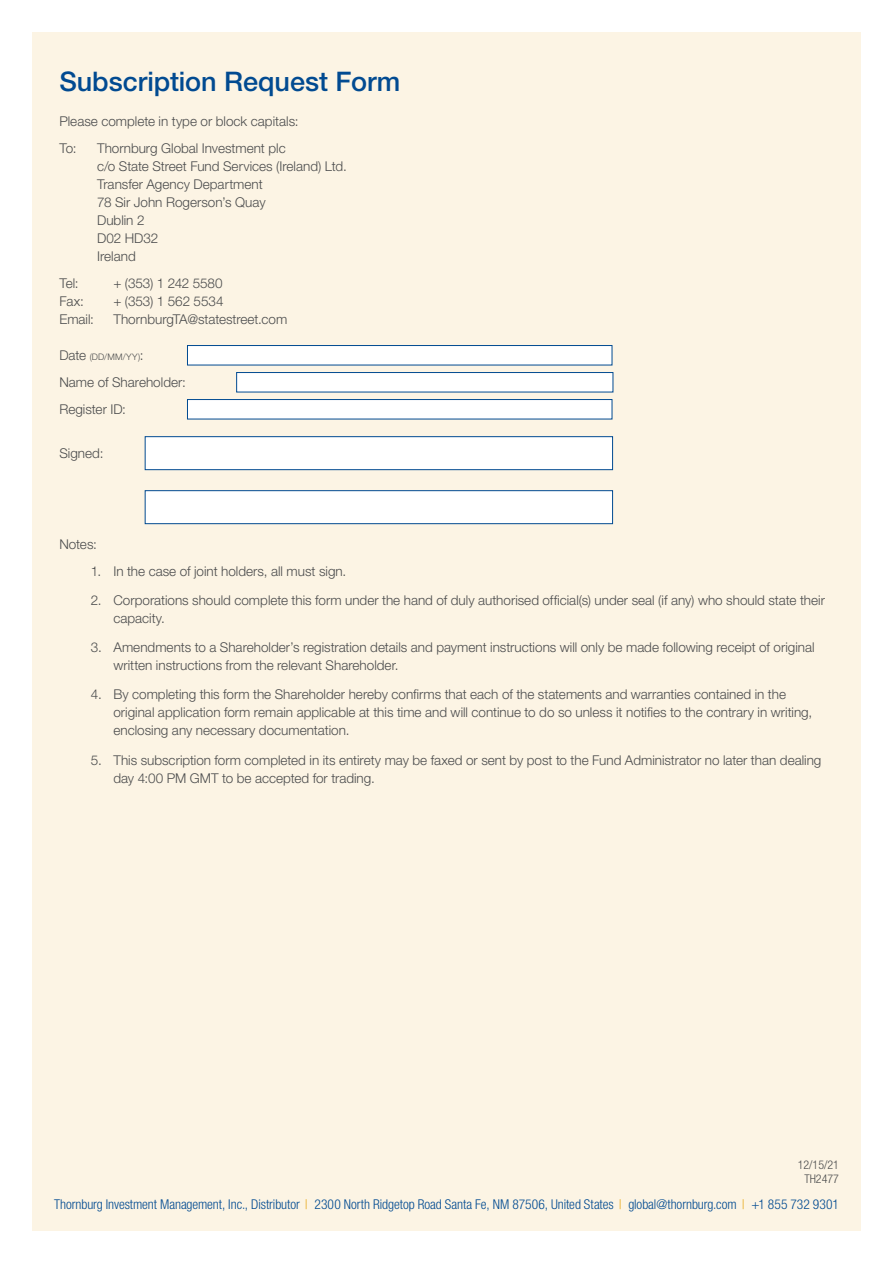
<style>
.page{position:relative;width:893px;height:1263px;background:#fff}
.page>*{position:absolute;margin:0;border:0;box-sizing:border-box;transform-origin:0 0}
.t1{font:500 27px "Helvetica Neue LT Std";color:#014a91}
.t2{font:300 13.5px/18px "Helvetica Neue LT Std";color:#4b4c4d}
.t3{font:300 condensed 13.5px "Helvetica Neue LT Std";letter-spacing:-.005em;color:#014a91}
.t4{font:300 condensed 12px/14.4px "Helvetica Neue LT Std";color:#4b4c4d;text-align:center}
.t5{font:300 9px "Helvetica Neue LT Std";color:#4b4c4d}
.s1{font-size:13.5px}
.s2{color:#e7a512}
</style>
<div class="page">
<div style="left:32px;top:32px;width:829px;height:1198px;background:#fcf4e4"></div>
<div style="left:187px;top:345px;width:425px;height:20px;background:#fff;border:1px solid #014a91"></div>
<div style="left:236px;top:372px;width:377px;height:20px;background:#fff;border:1px solid #014a91"></div>
<div style="left:187px;top:399px;width:425px;height:20px;background:#fff;border:1px solid #014a91"></div>
<div style="left:145px;top:436px;width:468px;height:34px;background:#fff;border:1px solid #014a91"></div>
<div style="left:145px;top:490px;width:468px;height:34px;background:#fff;border:1px solid #014a91"></div>
<h1 class="t1" style="left:59px;top:65px;width:342px">Subscription Request Form</h1>
<p class="t2" style="left:59px;top:108px;width:241px;line-height:26.4px">Please complete in type or block capitals:<br>To:</p>
<p class="t2" style="left:97px;top:139px;width:251px">Thornburg Global Investment plc<br>c/o State Street Fund Services (Ireland) Ltd.<br>Transfer Agency Department<br>78 Sir John Rogerson’s Quay<br>Dublin 2<br>D02 HD32<br>Ireland</p>
<p class="t2" style="left:59px;top:274px;width:21px">Tel:</p>
<p class="t2" style="left:113px;top:274px;width:111px">+ (353) 1 242 5580</p>
<p class="t2" style="left:59px;top:292px;width:26px">Fax:</p>
<p class="t2" style="left:113px;top:292px;width:112px">+ (353) 1 562 5534</p>
<p class="t2" style="left:59px;top:310px;width:36px">Email:</p>
<p class="t2" style="left:113px;top:310px;width:175px">ThornburgTA@statestreet.com</p>
<p class="t5" style="left:59px;top:351px;width:86px"><span class="s1">Date</span> (DD/MM/YY)<span class="s1">:</span></p>
<p class="t2" style="left:59px;top:368px;width:128px;line-height:27px">Name of Shareholder:<br>Register ID:</p>
<p class="t2" style="left:59px;top:444px;width:46px">Signed:</p>
<p class="t2" style="left:59px;top:535px;width:39px">Notes:</p>
<p class="t2" style="left:91px;top:561px;width:257px">1. In the case of joint holders, all must sign.</p>
<p class="t2" style="left:113px;top:591px;width:713px;text-indent:-23px">2. Corporations should complete this form under the hand of duly authorised official(s) under seal (if any) who should state their capacity.</p>
<p class="t2" style="left:113px;top:638px;width:703px;text-indent:-23px">3. Amendments to a Shareholder’s registration details and payment instructions will only be made following receipt of original written instructions from the relevant Shareholder.</p>
<p class="t2" style="left:113px;top:685px;width:700px;text-indent:-23px">4. By completing this form the Shareholder hereby confirms that each of the statements and warranties contained in the original application form remain applicable at this time and will continue to do so unless it notifies to the contrary in writing, enclosing any necessary documentation.</p>
<p class="t2" style="left:113px;top:750px;width:710px;text-indent:-23px">5. This subscription form completed in its entirety may be faxed or sent by post to the Fund Administrator no later than dealing day 4:00 PM GMT to be accepted for trading.</p>
<p class="t4" style="left:798px;top:1157px;width:43px">12/15/21<br>TH2477</p>
<p class="t3" style="left:54px;top:1196px;width:786px">Thornburg Investment Management, Inc., Distributor <span class="s2">|</span> 2300 North Ridgetop Road Santa Fe, NM 87506, United States <span class="s2">|</span> global@thornburg.com <span class="s2">|</span> +1 855 732 9301</p>
</div>
